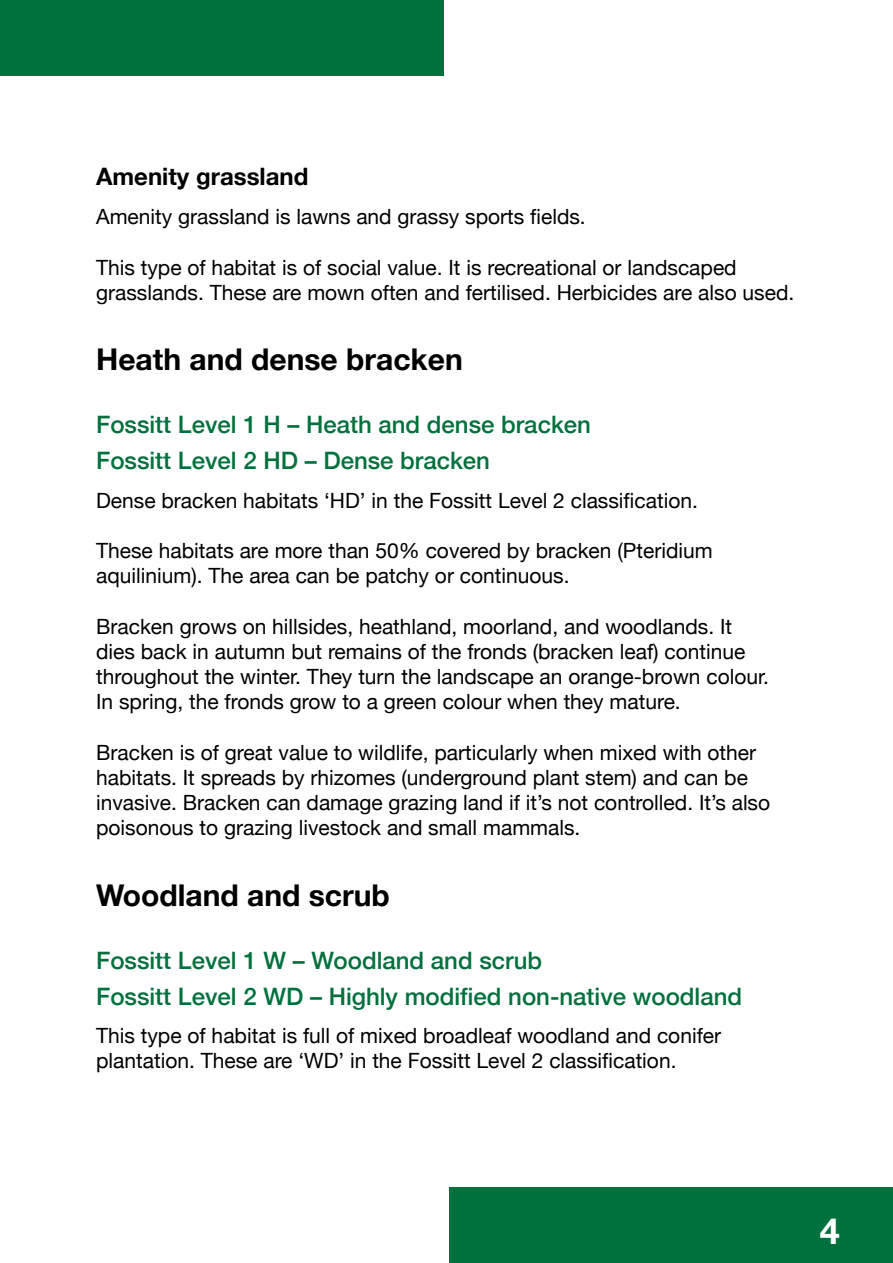
<style>
.page{position:relative;width:893px;height:1263px;background:#fff}
.page>*{position:absolute;margin:0;border:0;box-sizing:border-box;transform-origin:0 0}
.t1{font:700 36px "Helvetica Neue";color:#fff}
.t2{font:700 30px "Helvetica Neue";color:#000}
.t3{font:500 24px/36px "Helvetica Neue";color:#00703c}
.t4{font:700 24px "Helvetica Neue";color:#000}
.t5{font:21px/25.2px "Helvetica Neue";color:#000}
</style>
<div class="page">
<div style="left:449px;top:1188px;width:444px;height:75px;background:#00703c"></div>
<div style="left:0;top:0;width:444px;height:75px;background:#00703c"></div>
<p class="t4" style="left:96px;top:158px;width:214px">Amenity grassland</p>
<p class="t5" style="left:96px;top:205px;width:491px">Amenity grassland is lawns and grassy sports fields.</p>
<p class="t5" style="left:96px;top:256px;width:700px">This type of habitat is of social value. It is recreational or landscaped grasslands. These are mown often and fertilised. Herbicides are also used.</p>
<h2 class="t2" style="left:96px;top:336px;width:368px">Heath and dense bracken</h2>
<p class="t3" style="left:96px;top:404px;width:496px">Fossitt Level 1 H – Heath and dense bracken<br>Fossitt Level 2 HD – Dense bracken</p>
<p class="t5" style="left:96px;top:489px;width:603px">Dense bracken habitats ‘HD’ in the Fossitt Level 2 classification.</p>
<p class="t5" style="left:96px;top:539px;width:618px">These habitats are more than 50% covered by bracken (Pteridium aquilinium). The area can be patchy or continuous.</p>
<p class="t5" style="left:96px;top:615px;width:674px">Bracken grows on hillsides, heathland, moorland, and woodlands. It dies back in autumn but remains of the fronds (bracken leaf) continue throughout the winter. They turn the landscape an orange-brown colour.<br>In spring, the fronds grow to a green colour when they mature.</p>
<p class="t5" style="left:96px;top:741px;width:676px">Bracken is of great value to wildlife, particularly when mixed with other habitats. It spreads by rhizomes (underground plant stem) and can be invasive. Bracken can damage grazing land if it’s not controlled. It’s also poisonous to grazing livestock and small mammals.</p>
<h2 class="t2" style="left:96px;top:871px;width:295px">Woodland and scrub</h2>
<p class="t3" style="left:96px;top:940px;width:648px">Fossitt Level 1 W – Woodland and scrub<br>Fossitt Level 2 WD – Highly modified non-native woodland</p>
<p class="t5" style="left:96px;top:1024px;width:627px">This type of habitat is full of mixed broadleaf woodland and conifer plantation. These are ‘WD’ in the Fossitt Level 2 classification.</p>
<h1 class="t1" style="left:820px;top:1203px;width:22px">4</h1>
</div>
